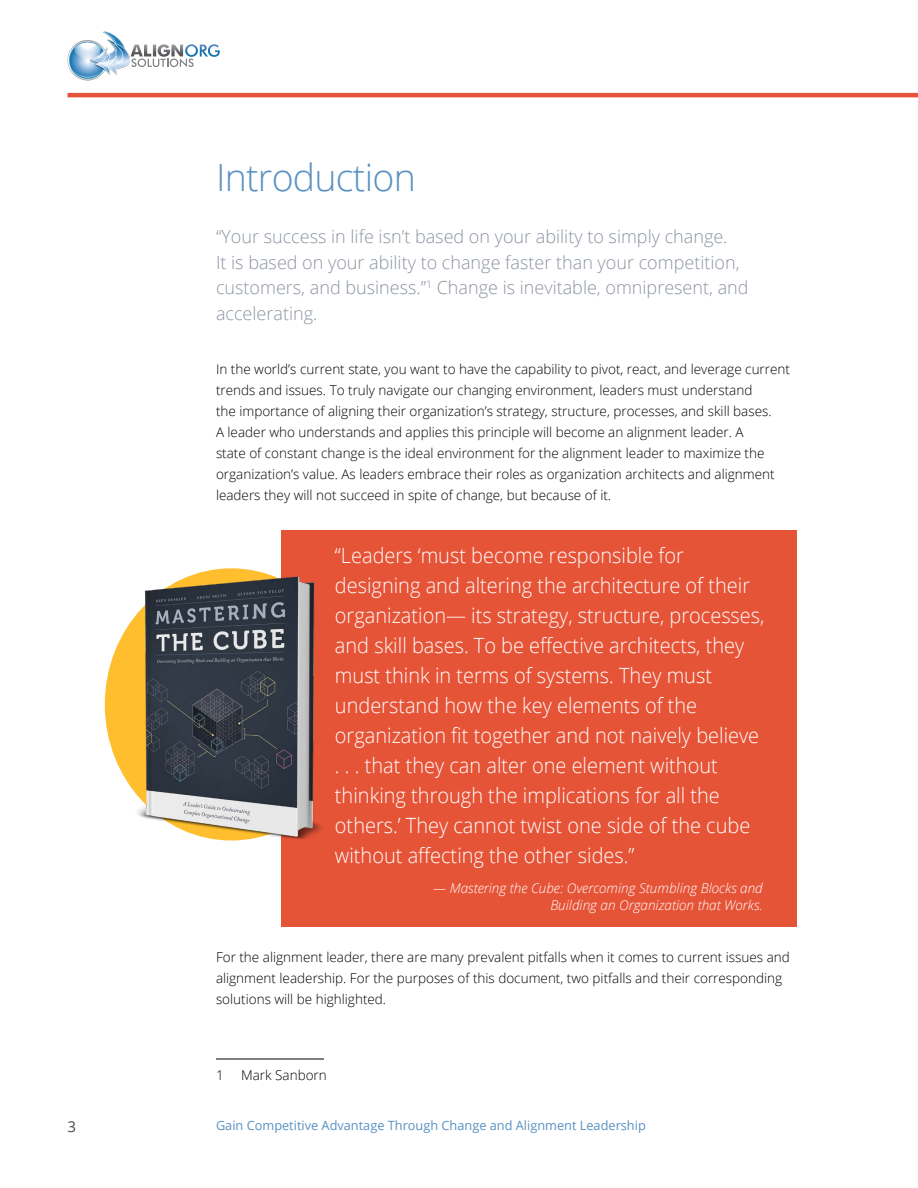
<style>
.page{position:relative;width:918px;height:1188px;background:#fff}
.page>*{position:absolute;margin:0;border:0;box-sizing:border-box;transform-origin:0 0}
.t1{font:300 37.5px "Open Sans";letter-spacing:-.02em;color:#5991c2}
.t2{font:300 21px/30px "Open Sans";color:#fff;scale:.95 1}
.t3{font:300 18px/25.5px "Open Sans";color:#8c94a1}
.t4{font:15px "Open Sans";color:#4d4d4f}
.t5{font:300 13.5px/21px "Open Sans";color:#000}
.t6{font:italic 300 13.5px/16.5px "Open Sans";color:#fff;text-align:right}
.t7{font:12.75px "Open Sans";color:#5991c2}
</style>
<div class="page">
<svg style="left:68px;top:31px;width:152px;height:49px"></svg>
<hr style="left:68px;top:93px;width:850px;height:4px;background:#e65438">
<div style="left:281px;top:530px;width:515px;height:397px;background:#e65438"></div>
<hr style="left:216px;top:1059px;width:108px;height:1px;background:#000">
<img style="left:104px;top:568px;width:218px;height:273px">
<h1 class="t1" style="left:216px;top:151px;width:201px">Introduction</h1>
<h3 class="t3" style="left:216px;top:223px;width:534px">“Your success in life isn’t based on your ability to simply change.<br>It is based on your ability to change faster than your competition, customers, and business.”<sup>1</sup> Change is inevitable, omnipresent, and accelerating.</h3>
<p class="t5" style="left:216px;top:359px;width:576px">In the world’s current state, you want to have the capability to pivot, react, and leverage current trends and issues. To truly navigate our changing environment, leaders must understand<br>the importance of aligning their organization’s strategy, structure, processes, and skill bases.<br>A leader who understands and applies this principle will become an alignment leader. A<br>state of constant change is the ideal environment for the alignment leader to maximize the organization’s value. As leaders embrace their roles as organization architects and alignment leaders they will not succeed in spite of change, but because of it.</p>
<p class="t2" style="left:335px;top:540px;width:454px">“Leaders ‘must become responsible for designing and altering the architecture of their organization— its strategy, structure, processes, and skill bases. To be effective architects, they must think in terms of systems. They must understand how the key elements of the organization fit together and not naively believe . . . that they can alter one element without thinking through the implications for all the others.’ They cannot twist one side of the cube without affecting the other sides.”</p>
<p class="t6" style="left:433px;top:880px;width:331px">— Mastering the Cube: Overcoming Stumbling Blocks and<br>Building an Organization that Works.</p>
<p class="t5" style="left:216px;top:946px;width:575px">For the alignment leader, there are many prevalent pitfalls when it comes to current issues and alignment leadership. For the purposes of this document, two pitfalls and their corresponding solutions will be highlighted.</p>
<p class="t5" style="left:216px;top:1064px;width:9px">1</p>
<p class="t5" style="left:241px;top:1064px;width:87px">Mark Sanborn</p>
<p class="t4" style="left:68px;top:1116px;width:10px">3</p>
<p class="t7" style="left:216px;top:1117px;width:431px">Gain Competitive Advantage Through Change and Alignment Leadership</p>
</div>
